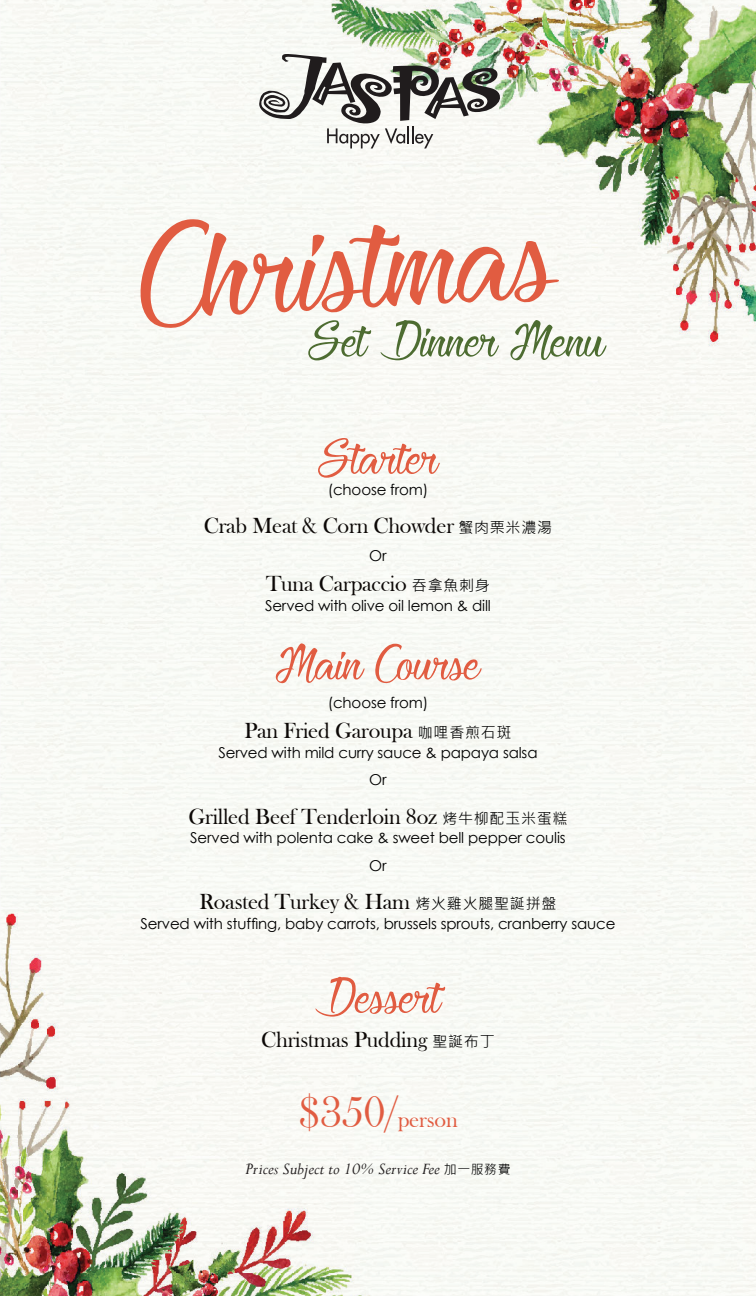
<style>
.page{position:relative;width:756px;height:1296px;background:#fff}
.page>*{position:absolute;margin:0;border:0;box-sizing:border-box;transform-origin:0 0}
.t1{font:225px "Heartbeat in Christmas";color:#e15c41}
.t2{font:83.4px "Heartbeat in Christmas";color:#4d6c31}
.t3{font:82.5px "Heartbeat in Christmas";color:#e15c41}
.t4{font:22.5px "Bask Old Face";letter-spacing:-.01em;color:#0c0806}
.t5{font:22.5px "Bask Old Face";letter-spacing:-.01em;color:#e15c41}
.t6{font:italic 18.15px "Perpetua";color:#231f20}
.t7{font:15px/27.8px "Century Gothic";letter-spacing:-.01em;color:#000;text-align:center}
.s1{font-family:"Microsoft Jheng Hei";font-size:15px;color:#000}
.s2{font-size:45px}
.s3{font-family:"Microsoft Jheng Hei";font-style:normal;font-size:12.75px;color:#000}
</style>
<div class="page">
<img style="left:0;top:0;width:756px;height:1296px">
<svg style="left:259px;top:54px;width:242px;height:95px"></svg>
<h1 class="t1" style="left:136px;top:178px;width:417px;rotate:-3deg">Christmas</h1>
<h2 class="t2" style="left:308px;top:304px;width:299px">Set Dinner Menu</h2>
<h3 class="t3" style="left:318px;top:422px;width:122px">Starter</h3>
<p class="t7" style="left:328px;top:475px;width:102px">(choose from)</p>
<h3 class="t4" style="left:204px;top:513px;width:350px">Crab Meat &amp; Corn Chowder <span class="s1">蟹肉栗米濃湯</span></h3>
<p class="t7" style="left:369px;top:542px;width:19px">Or</p>
<h3 class="t4" style="left:266px;top:571px;width:225px">Tuna Carpaccio <span class="s1">吞拿魚刺身</span></h3>
<p class="t7" style="left:265px;top:591px;width:227px">Served with olive oil lemon &amp; dill</p>
<h3 class="t3" style="left:276px;top:627px;width:206px">Main Course</h3>
<p class="t7" style="left:328px;top:689px;width:102px">(choose from)</p>
<h3 class="t4" style="left:244px;top:718px;width:269px">Pan Fried Garoupa <span class="s1">咖哩香煎石斑</span></h3>
<p class="t7" style="left:218px;top:738px;width:321px">Served with mild curry sauce &amp; papaya salsa<br>Or</p>
<h3 class="t4" style="left:188px;top:804px;width:381px">Grilled Beef Tenderloin 8oz <span class="s1">烤牛柳配玉米蛋糕</span></h3>
<p class="t7" style="left:190px;top:824px;width:377px">Served with polenta cake &amp; sweet bell pepper coulis<br>Or</p>
<h3 class="t4" style="left:200px;top:889px;width:358px">Roasted Turkey &amp; Ham <span class="s1">烤火雞火腿聖誕拼盤</span></h3>
<p class="t7" style="left:141px;top:909px;width:476px">Served with stuffing, baby carrots, brussels sprouts, cranberry sauce</p>
<h3 class="t3" style="left:315px;top:961px;width:128px">Dessert</h3>
<h3 class="t4" style="left:261px;top:1028px;width:235px">Christmas Pudding <span class="s1">聖誕布丁</span></h3>
<h3 class="t5" style="left:298px;top:1107px;width:161px"><span class="s2">$350/</span>person</h3>
<p class="t6" style="left:245px;top:1157px;width:267px">Prices Subject to 10% Service Fee <span class="s3">加一服務費</span></p>
</div>
